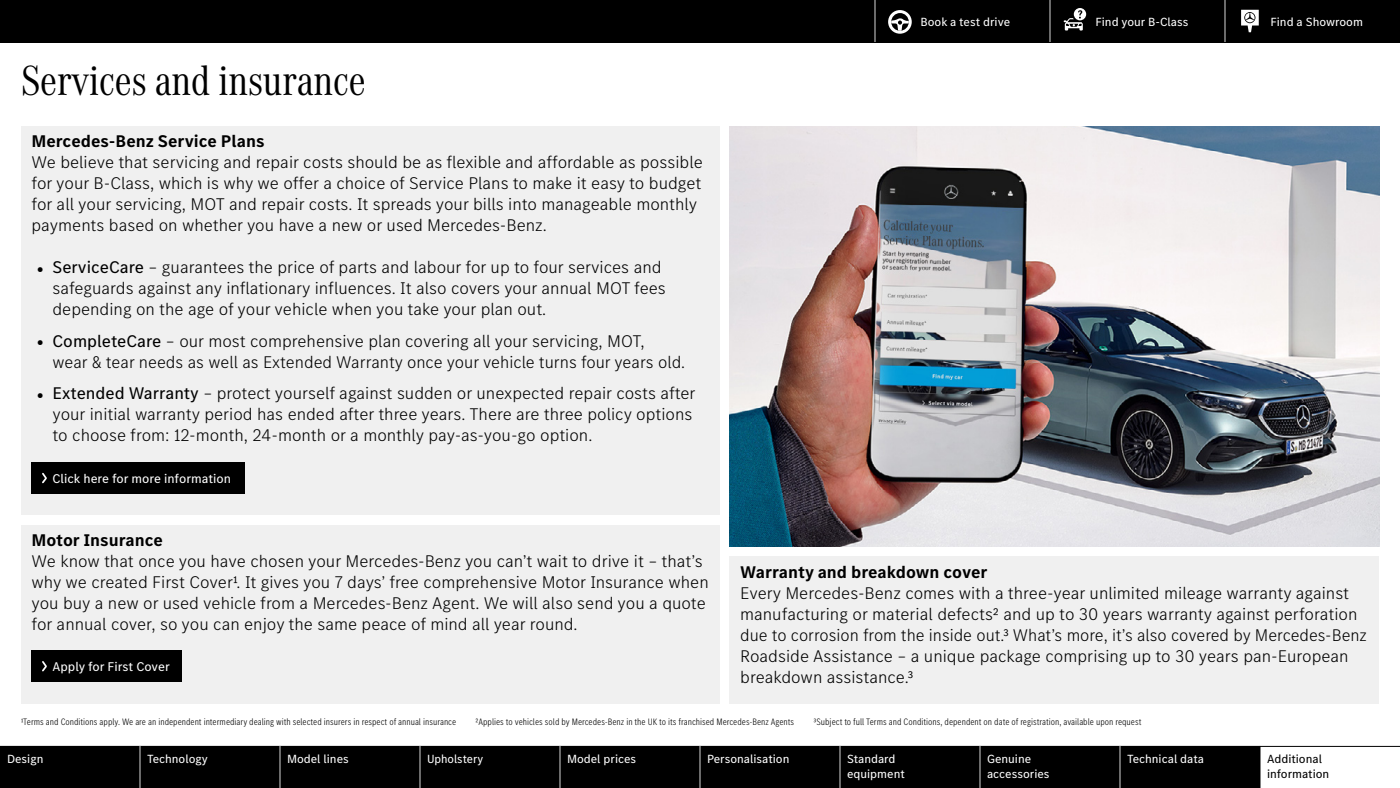
<style>
.page{position:relative;width:1400px;height:788px;background:#fff}
.page>*{position:absolute;margin:0;border:0;box-sizing:border-box;transform-origin:0 0}
.t1{font:43.75px "MB Corpo A Title Cond";color:#000}
.t2{font:300 17.5px/21px "MB Corpo S Text";color:#000}
.t3{font:700 17.5px "MB Corpo S Text";color:#000}
.t4{font:13.12px "MB Corpo S Text";color:#fff}
.t5{font:12.25px/14.7px "MB Corpo S Text";color:#fff}
.t6{font:12.25px/14.7px "MB Corpo S Text";color:#000}
.t7{font:12.25px "MB Corpo S Text";color:#fff;scale:.96 1}
.t8{font:300 condensed 9.62px "MB Corpo S Text";color:#000}
.s1{font-weight:700;font-size:15.75px}
.s2{font-weight:400}
</style>
<div class="page">
<img style="left:730px;top:126px;width:649px;height:420px">
<div style="left:21px;top:126px;width:698px;height:388px;background:#f0f0f0"></div>
<div style="left:32px;top:462px;width:213px;height:32px;background:#000"></div>
<svg style="left:42px;top:472px;width:5px;height:12px"></svg>
<div style="left:730px;top:556px;width:649px;height:148px;background:#f0f0f0"></div>
<div style="left:21px;top:525px;width:698px;height:179px;background:#f0f0f0"></div>
<div style="left:32px;top:650px;width:150px;height:32px;background:#000"></div>
<svg style="left:42px;top:661px;width:5px;height:11px"></svg>
<div style="left:0;top:0;width:1400px;height:42px;background:#000"></div>
<svg style="left:875px;top:0;width:384px;height:42px"></svg>
<hr style="left:0;top:746px;width:1400px;height:1px;background:#000">
<div style="left:0;top:746px;width:1260px;height:42px;background:#000"></div>
<hr style="left:140px;top:746px;width:1px;height:42px;background:#d8d8d8">
<hr style="left:280px;top:746px;width:1px;height:42px;background:#d8d8d8">
<hr style="left:420px;top:746px;width:1px;height:42px;background:#d8d8d8">
<hr style="left:560px;top:746px;width:1px;height:42px;background:#d8d8d8">
<hr style="left:700px;top:746px;width:1px;height:42px;background:#d8d8d8">
<hr style="left:840px;top:746px;width:1px;height:42px;background:#d8d8d8">
<hr style="left:980px;top:746px;width:1px;height:42px;background:#d8d8d8">
<hr style="left:1120px;top:746px;width:1px;height:42px;background:#d8d8d8">
<hr style="left:1260px;top:746px;width:1px;height:42px;background:#000">
<h1 class="t1" style="left:21px;top:51px;width:346px">Services and insurance</h1>
<p class="t3" style="left:32px;top:130px;width:234px">Mercedes-Benz Service Plans</p>
<p class="t2" style="left:32px;top:151px;width:673px">We believe that servicing and repair costs should be as flexible and affordable as possible for your B-Class, which is why we offer a choice of Service Plans to make it easy to budget for all your servicing, MOT and repair costs. It spreads your bills into manageable monthly payments based on whether you have a new or used Mercedes-Benz.</p>
<p class="t2" style="left:52px;top:256px;width:615px;text-indent:-16px"><span class="s1">•</span> <span class="s2">ServiceCare</span> – guarantees the price of parts and labour for up to four services and safeguards against any inflationary influences. It also covers your annual MOT fees depending on the age of your vehicle when you take your plan out.</p>
<p class="t2" style="left:52px;top:329px;width:634px;text-indent:-16px"><span class="s1">•</span> <span class="s2">CompleteCare</span> – our most comprehensive plan covering all your servicing, MOT,<br>wear &amp; tear needs as well as Extended Warranty once your vehicle turns four years old.</p>
<p class="t2" style="left:52px;top:382px;width:645px;text-indent:-16px"><span class="s1">•</span> <span class="s2">Extended Warranty</span> – protect yourself against sudden or unexpected repair costs after your initial warranty period has ended after three years. There are three policy options to choose from: 12-month, 24-month or a monthly pay-as-you-go option.</p>
<p class="t4" style="left:52px;top:469px;width:180px">Click here for more information</p>
<p class="t3" style="left:32px;top:529px;width:133px">Motor Insurance</p>
<p class="t2" style="left:32px;top:550px;width:679px">We know that once you have chosen your Mercedes-Benz you can’t wait to drive it – that’s why we created First Cover¹. It gives you 7 days’ free comprehensive Motor Insurance when you buy a new or used vehicle from a Mercedes-Benz Agent. We will also send you a quote for annual cover, so you can enjoy the same peace of mind all year round.</p>
<p class="t4" style="left:52px;top:657px;width:119px">Apply for First Cover</p>
<p class="t5" style="left:920px;top:14px;width:91px">Book a test drive</p>
<p class="t5" style="left:1096px;top:14px;width:95px">Find your B-Class</p>
<p class="t5" style="left:1271px;top:14px;width:94px">Find a Showroom</p>
<p class="t3" style="left:740px;top:560px;width:249px">Warranty and breakdown cover</p>
<p class="t2" style="left:740px;top:581px;width:628px">Every Mercedes-Benz comes with a three‑year unlimited mileage warranty against manufacturing or material defects² and up to 30 years warranty against perforation due to corrosion from the inside out.³ What’s more, it’s also covered by Mercedes‑Benz Roadside Assistance – a unique package comprising up to 30 years pan‑ European breakdown assistance.³</p>
<p class="t8" style="left:21px;top:715px;width:437px">¹Terms and Conditions apply. We are an independent intermediary dealing with selected insurers in respect of annual insurance</p>
<p class="t8" style="left:476px;top:715px;width:320px">²Applies to vehicles sold by Mercedes-Benz in the UK to its franchised Mercedes-Benz Agents</p>
<p class="t8" style="left:813px;top:715px;width:329px">³Subject to full Terms and Conditions, dependent on date of registration, available upon request</p>
<p class="t5" style="left:7px;top:751px;width:38px">Design</p>
<p class="t5" style="left:147px;top:751px;width:62px">Technology</p>
<p class="t5" style="left:287px;top:751px;width:63px">Model lines</p>
<p class="t7" style="left:427px;top:750px;width:60px">Upholstery</p>
<p class="t5" style="left:567px;top:751px;width:71px">Model prices</p>
<p class="t5" style="left:707px;top:751px;width:84px">Personalisation</p>
<p class="t5" style="left:847px;top:751px;width:59px">Standard equipment</p>
<p class="t5" style="left:987px;top:751px;width:64px">Genuine accessories</p>
<p class="t5" style="left:1127px;top:751px;width:79px">Technical data</p>
<p class="t6" style="left:1267px;top:751px;width:64px">Additional information</p>
</div>
